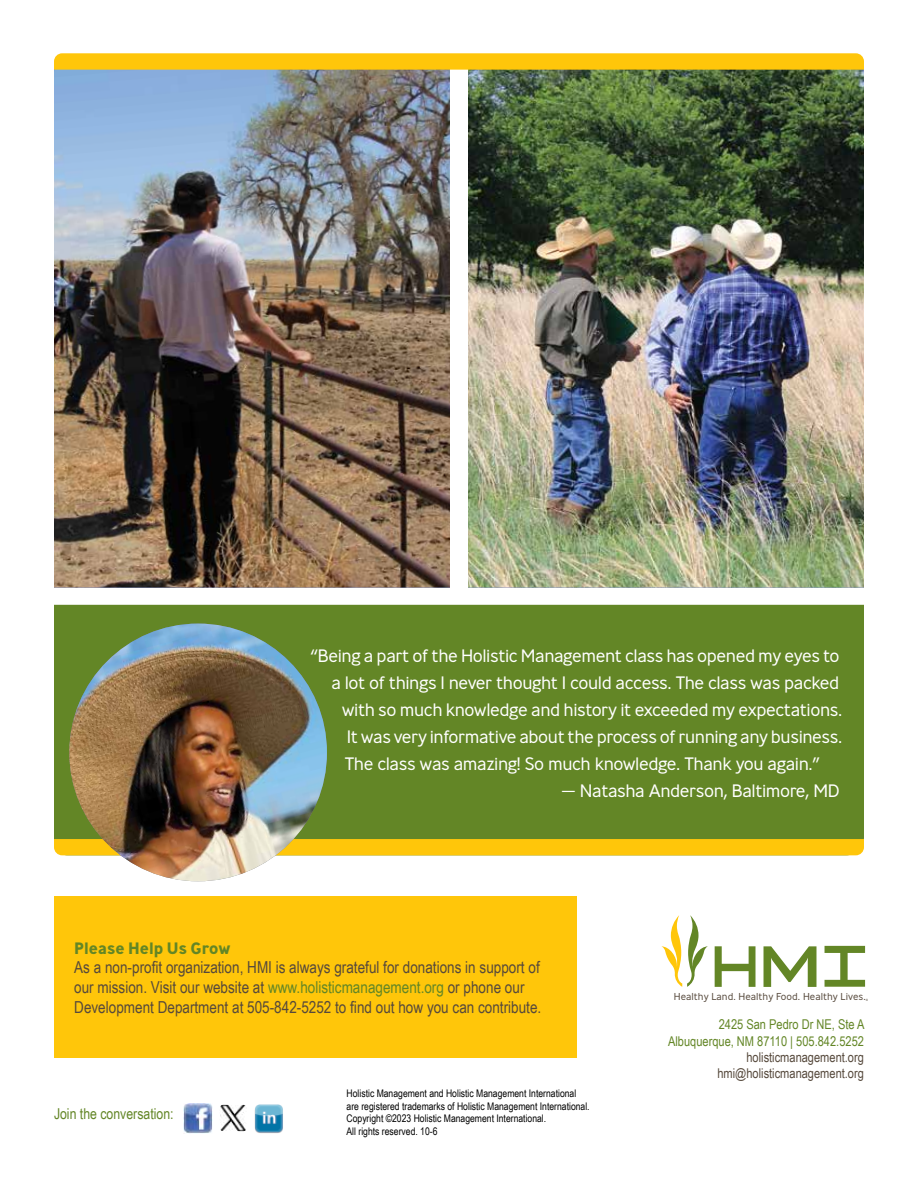
<style>
.page{position:relative;width:918px;height:1188px;background:#fff}
.page>*{position:absolute;margin:0;border:0;box-sizing:border-box;transform-origin:0 0}
.t1{font:300 18px "Ministry";letter-spacing:-.025em;color:#fff}
.t2{font:16.5px/19.8px "Arial Narrow";color:#56493c}
.t3{font:700 16.5px "Ministry";color:#638626}
.t4{font:15px "Arial Narrow";color:#638626}
.t5{font:13.5px/16.2px "Arial Narrow";color:#638626;text-align:right}
.t6{font:13.5px/16.2px "Arial Narrow";color:#56493c;text-align:right}
.t7{font:10.5px/12.6px "Arial Narrow";color:#000}
.t8{font:300 10.05px "Ministry";color:#56493c}
.t9{font:300 3px "Ministry";color:#56493c}
.s1{color:#638626}
</style>
<div class="page">
<div style="left:54px;top:896px;width:523px;height:162px;background:#ffc60a"></div>
<img style="left:183px;top:1104px;width:29px;height:29px">
<img style="left:254px;top:1104px;width:29px;height:29px">
<img style="left:54px;top:70px;width:396px;height:518px">
<img style="left:468px;top:70px;width:396px;height:518px">
<svg style="left:661px;top:915px;width:47px;height:72px"></svg>
<svg style="left:825px;top:946px;width:40px;height:41px"></svg>
<svg style="left:715px;top:946px;width:41px;height:41px"></svg>
<svg style="left:764px;top:946px;width:52px;height:41px"></svg>
<div style="left:54px;top:605px;width:810px;height:234px;background:#638626"></div>
<div style="left:54px;top:839px;width:810px;height:16px;background:#ffc60a"></div>
<img style="left:69px;top:624px;width:258px;height:257px;border-radius:129px">
<img style="left:220px;top:1105px;width:26px;height:26px">
<svg style="left:54px;top:53px;width:810px;height:17px;background:#fbc511"></svg>
<p class="t1" style="left:311px;top:644px;width:530px">“Being a part of the Holistic Management class has opened my eyes to</p>
<p class="t1" style="left:332px;top:671px;width:509px">a lot of things I never thought I could access. The class was packed</p>
<p class="t1" style="left:342px;top:698px;width:502px">with so much knowledge and history it exceeded my expectations.</p>
<p class="t1" style="left:347px;top:725px;width:497px">It was very informative about the process of running any business.</p>
<p class="t1" style="left:345px;top:752px;width:477px">The class was amazing! So much knowledge. Thank you again.”</p>
<p class="t1" style="left:561px;top:779px;width:280px">— Natasha Anderson, Baltimore, MD</p>
<p class="t3" style="left:74px;top:937px;width:158px">Please Help Us Grow</p>
<p class="t2" style="left:74px;top:957px;width:469px">As a non-profit organization, HMI is always grateful for donations in support of our mission. Visit our website at <span class="s1">www.holisticmanagement.org</span> or phone our<br>Development Department at 505-842-5252 to find out how you can contribute.</p>
<p class="t4" style="left:54px;top:1103px;width:121px">Join the conversation:</p>
<p class="t7" style="left:347px;top:1087px;width:245px">Holistic Management and Holistic Management International are registered trademarks of Holistic Management International.<br>Copyright ©2023 Holistic Management International.<br>All rights reserved. 10-6</p>
<p class="t8" style="left:674px;top:991px;width:193px">Healthy Land. Healthy Food. Healthy Lives.</p>
<p class="t9" style="left:866px;top:998px;width:4px">®</p>
<p class="t5" style="left:668px;top:1016px;width:198px">2425 San Pedro Dr NE, Ste A<br>Albuquerque, NM 87110 | 505.842.5252</p>
<p class="t6" style="left:717px;top:1048px;width:148px">holisticmanagement.org hmi@holisticmanagement.org</p>
</div>
